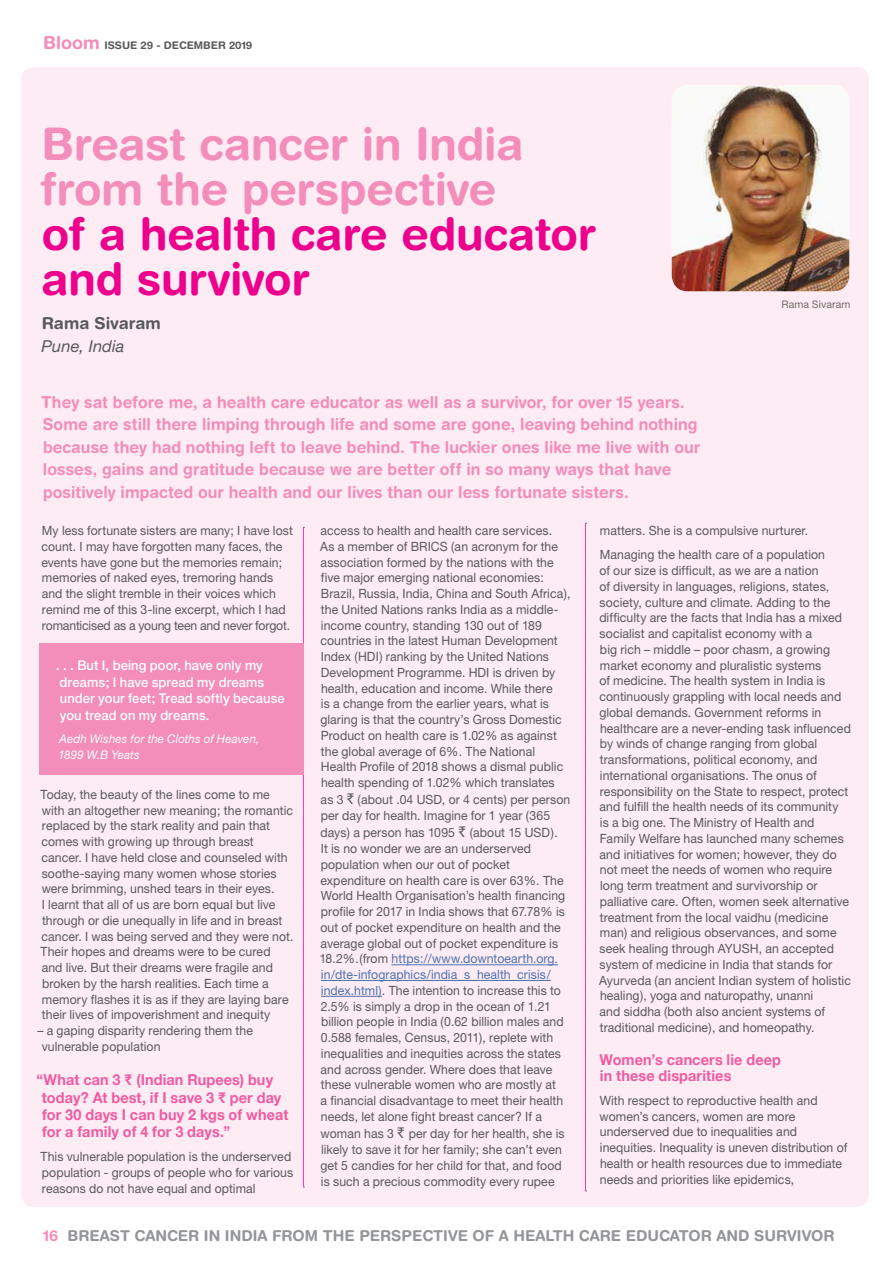
<style>
.page{position:relative;width:893px;height:1263px;background:#fff}
.page>*{position:absolute;margin:0;border:0;box-sizing:border-box;transform-origin:0 0}
.t1{font:700 45px/45px "Helvetica Rounded LT Std";letter-spacing:-.005em;color:#f38dba}
.t2{font:700 45px/45px "Helvetica Rounded LT Std";letter-spacing:-.005em;color:#ec008c}
.t3{font:700 16.5px/22.5px "Helvetica Rounded LT Std";letter-spacing:.005em;color:#f38dba;scale:.96 1}
.t4{font:700 16.5px "Helvetica Rounded LT Std";color:#58595b}
.t5{font:italic 16.5px "Helvetica Neue CE";letter-spacing:.005em;color:#58595b}
.t6{font:700 15px/17.2px "Helvetica Neue";letter-spacing:.01em;color:#ef5ba1;scale:.96 1}
.t7{font:700 15px "Helvetica Rounded LT Std";color:#939598}
.t8{font:500 13.5px/16.5px "Helvetica Neue CE";letter-spacing:.005em;color:#fff;scale:.96 1}
.t9{font:12.75px/15.8px "Helvetica Neue";letter-spacing:.005em;color:#58595b;scale:.96 1}
.t10{font:italic 12px/15.8px "Helvetica Neue CE";letter-spacing:.01em;color:#fff;scale:.96 1}
.t11{font:700 10.5px "Helvetica Rounded LT Std";color:#58595b}
.t12{font:10.5px "Helvetica Neue";letter-spacing:.01em;color:#736b69}
.s1{font-size:18px;color:#f38dba}
.s2{font-size:15px}
.s3{color:#4f73ad}
.s4{color:#f38dba}
</style>
<div class="page">
<div style="left:21px;top:67px;width:848px;height:1140px;background:#fdecf3;border-radius:13px"></div>
<svg style="left:303px;top:527px;width:1px;height:661px"></svg>
<svg style="left:585px;top:523px;width:1px;height:668px"></svg>
<img style="left:672px;top:85px;width:177px;height:206px">
<div style="left:39px;top:643px;width:264px;height:131px;background:#f38dba"></div>
<hr style="left:391px;top:964px;width:167px;height:1px;background:#4f73ad">
<hr style="left:321px;top:980px;width:230px;height:1px;background:#4f73ad">
<hr style="left:321px;top:996px;width:61px;height:1px;background:#4f73ad">
<p class="t11" style="left:43px;top:39px;width:211px"><span class="s1">Bloom</span> ISSUE 29 - DECEMBER 2019</p>
<h1 class="t1" style="left:40px;top:120px;width:485px">Breast cancer in India from the perspective</h1>
<h1 class="t2" style="left:41px;top:210px;width:556px">of a health care educator and survivor</h1>
<p class="t4" style="left:42px;top:313px;width:121px">Rama Sivaram</p>
<p class="t5" style="left:42px;top:336px;width:84px">Pune, India</p>
<p class="t3" style="left:41px;top:390px;width:688px">They sat before me, a health care educator as well as a survivor, for over 15 years.<br>Some are still there limping through life and some are gone, leaving behind nothing because they had nothing left to leave behind. The luckier ones like me live with our losses, gains and gratitude because we are better off in so many ways that have positively impacted our health and our lives than our less fortunate sisters.</p>
<p class="t12" style="left:781px;top:298px;width:71px">Rama Sivaram</p>
<p class="t9" style="left:41px;top:523px;width:263px">My less fortunate sisters are many; I have lost count. I may have forgotten many faces, the events have gone but the memories remain; memories of naked eyes, tremoring hands and the slight tremble in their voices which remind me of this 3-line excerpt, which I had romanticised as a young teen and never forgot.</p>
<p class="t8" style="left:56px;top:657px;width:240px">. . . But I, being poor, have only my dreams; I have spread my dreams under your feet; Tread softly because you tread on my dreams.</p>
<p class="t10" style="left:58px;top:731px;width:211px">Aedh Wishes for the Cloths of Heaven,<br>1899 W.B Yeats</p>
<p class="t9" style="left:41px;top:786px;width:265px">Today, the beauty of the lines come to me with an altogether new meaning; the romantic replaced by the stark reality and pain that comes with growing up through breast cancer. I have held close and counseled with soothe-saying many women whose stories were brimming, unshed tears in their eyes.<br>I learnt that all of us are born equal but live through or die unequally in life and in breast cancer. I was being served and they were not.<br>Their hopes and dreams were to be cured and live. But their dreams were fragile and broken by the harsh realities. Each time a memory flashes it is as if they are laying bare their lives of impoverishment and inequity</p>
<p class="t9" style="left:42px;top:1022px;width:222px;text-indent:-4px">– a gaping disparity rendering them the vulnerable population</p>
<p class="t6" style="left:42px;top:1072px;width:258px;text-indent:-5px">“What can 3 ₹ (Indian Rupees) buy today? At best, if I save 3 ₹ per day for 30 days I can buy 2 kgs of wheat for a family of 4 for 3 days.”</p>
<p class="t9" style="left:41px;top:1149px;width:265px">This vulnerable population is the underserved population - groups of people who for various reasons do not have equal and optimal</p>
<p class="t9" style="left:320px;top:523px;width:262px">access to health and health care services.<br>As a member of BRICS (an acronym for the association formed by the nations with the five major emerging national economies:<br>Brazil, Russia, India, China and South Africa), the United Nations ranks India as a middle&shy;income country, standing 130 out of 189 countries in the latest Human Development Index (HDI) ranking by the United Nations Development Programme. HDI is driven by health, education and income. While there<br>is a change from the earlier years, what is glaring is that the country’s Gross Domestic Product on health care is 1.02% as against the global average of 6%. The National Health Profile of 2018 shows a dismal public health spending of 1.02% which translates</p>
<p class="t9" style="left:321px;top:792px;width:262px">as 3 <span class="s2">₹</span> (about .04 USD, or 4 cents) per person per day for health. Imagine for 1 year (365</p>
<p class="t9" style="left:319px;top:825px;width:258px">days) a person has 1095 <span class="s2">₹</span> (about 15 USD).<br>It is no wonder we are an underserved population when our out of pocket expenditure on health care is over 63%. The World Health Organisation’s health financing profile for 2017 in India shows that 67.78% is out of pocket expenditure on health and the average global out of pocket expenditure is 18.2%.(from <span class="s3">https://www.downtoearth.org. in/dte-infographics/india_s_health_crisis/ index.html)</span>. The intention to increase this to 2.5% is simply a drop in the ocean of 1.21 billion people in India (0.62 billion males and 0.588 females, Census, 2011), replete with inequalities and inequities across the states and across gender. Where does that leave these vulnerable women who are mostly at<br>a financial disadvantage to meet their health needs, let alone fight breast cancer? If a</p>
<p class="t9" style="left:320px;top:1126px;width:256px">woman has₹3 <span class="s2">₹</span> per day for her health, she is likely to save it for her family; she can’t even get 5 candies for her child for that, and food is such a precious commodity every rupee</p>
<p class="t9" style="left:600px;top:518px;width:236px;line-height:24.3px">matters. She is a compulsive nurturer.<br>Managing the health care of a population</p>
<p class="t9" style="left:599px;top:563px;width:264px">of our size is difficult, as we are a nation<br>of diversity in languages, religions, states, society, culture and climate. Adding to the difficulty are the facts that India has a mixed socialist and capitalist economy with a<br>big rich – middle – poor chasm, a growing market economy and pluralistic systems<br>of medicine. The health system in India is continuously grappling with local needs and global demands. Government reforms in healthcare are a never-ending task influenced by winds of change ranging from global transformations, political economy, and international organisations. The onus of responsibility on the State to respect, protect and fulfill the health needs of its community<br>is a big one. The Ministry of Health and Family Welfare has launched many schemes and initiatives for women; however, they do not meet the needs of women who require long term treatment and survivorship or palliative care. Often, women seek alternative treatment from the local vaidhu (medicine man) and religious observances, and some seek healing through AYUSH, an accepted system of medicine in India that stands for Ayurveda (an ancient Indian system of holistic healing), yoga and naturopathy, unanni<br>and siddha (both also ancient systems of traditional medicine), and homeopathy.</p>
<p class="t6" style="left:600px;top:1052px;width:191px;line-height:15.8px">Women’s cancers lie deep in these disparities</p>
<p class="t9" style="left:600px;top:1092px;width:260px">With respect to reproductive health and women’s cancers, women are more underserved due to inequalities and inequities. Inequality is uneven distribution of health or health resources due to immediate needs and priorities like epidemics,</p>
<p class="t7" style="left:43px;top:1226px;width:793px"><span class="s4">16</span> BREAST CANCER IN INDIA FROM THE PERSPECTIVE OF A HEALTH CARE EDUCATOR AND SURVIVOR</p>
</div>
